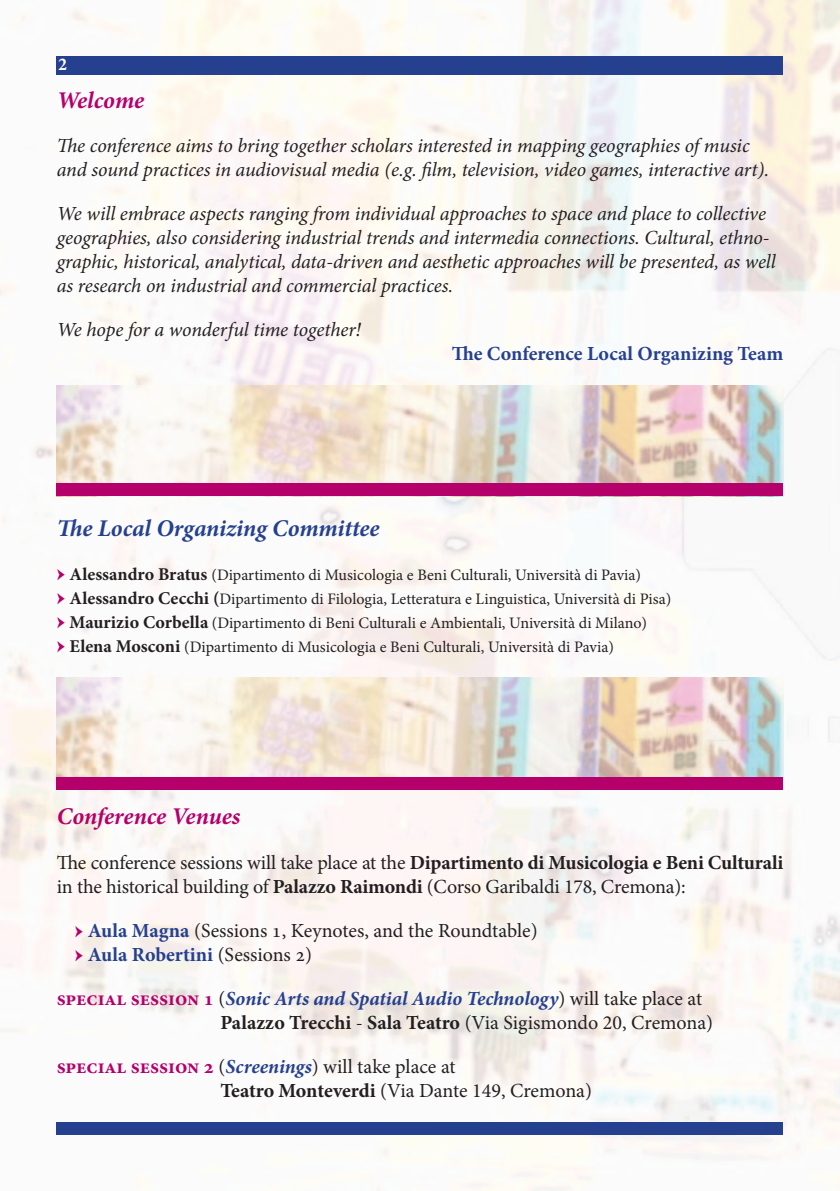
<style>
.page{position:relative;width:840px;height:1191px;background:#fff}
.page>*{position:absolute;margin:0;border:0;box-sizing:border-box;transform-origin:0 0}
.t1{font:italic 700 24px "Minion Pro";letter-spacing:-.005em;color:#25408f}
.t2{font:italic 700 24px "Minion Pro";letter-spacing:-.005em;color:#b5006c}
.t3{font:italic 20px/24px "Minion Pro";letter-spacing:-.01em;color:#231f20}
.t4{font:20px/24px "Minion Pro";letter-spacing:-.01em;color:#231f20}
.t5{font:700 20px "Minion Pro";color:#25408f}
.t6{font:700 18px "Minion Pro";color:#fff}
.t7{font:16px "Minion Pro";color:#231f20}
.s1{font-weight:700;font-size:20px;color:#b5006c}
.s2{font-weight:700;font-size:18px}
.s3{font-weight:700}
.s4{font-weight:700;color:#b5006c}
.s5{font-weight:700;color:#25408f}
.s6{color:#b5006c}
.s7{font-weight:400;color:#231f20}
.s8{font-weight:700;font-style:italic;color:#25408f}
</style>
<div class="page">
<img style="left:0;top:0;width:839px;height:1191px">
<div style="left:57px;top:57px;width:725px;height:18px;background:#25408f"></div>
<img style="left:57px;top:386px;width:725px;height:98px">
<div style="left:57px;top:1122px;width:725px;height:12px;background:#25408f"></div>
<img style="left:57px;top:677px;width:725px;height:100px">
<div style="left:57px;top:777px;width:725px;height:12px;background:#b5006c"></div>
<div style="left:57px;top:484px;width:725px;height:12px;background:#b5006c"></div>
<p class="t6" style="left:58px;top:51px;width:10px">2</p>
<p class="t2" style="left:57px;top:83px;width:89px">Welcome</p>
<p class="t3" style="left:57px;top:134px;width:713px">The conference aims to bring together scholars interested in mapping geographies of music and sound practices in audiovisual media (e.g. film, television, video games, interactive art).</p>
<p class="t3" style="left:57px;top:202px;width:720px">We will embrace aspects ranging from individual approaches to space and place to collective geographies, also considering industrial trends and intermedia connections. Cultural, ethno&shy;graphic, historical, analytical, data-driven and aesthetic approaches will be presented, as well as research on industrial and commercial practices.</p>
<p class="t3" style="left:57px;top:318px;width:305px">We hope for a wonderful time together!</p>
<p class="t5" style="left:451px;top:340px;width:333px">The Conference Local Organizing Team</p>
<p class="t1" style="left:57px;top:511px;width:324px">The Local Organizing Committee</p>
<p class="t7" style="left:57px;top:564px;width:585px"><span class="s1">→</span> <span class="s2">Alessandro Bratus</span> (Dipartimento di Musicologia e Beni Culturali, Università di Pavia)</p>
<p class="t7" style="left:57px;top:588px;width:615px"><span class="s1">→</span> <span class="s2">Alessandro Cecchi (</span>Dipartimento di Filologia, Letteratura e Linguistica, Università di Pisa)</p>
<p class="t7" style="left:57px;top:612px;width:591px"><span class="s1">→</span> <span class="s2">Maurizio Corbella</span> (Dipartimento di Beni Culturali e Ambientali, Università di Milano)</p>
<p class="t7" style="left:57px;top:636px;width:558px"><span class="s1">→</span> <span class="s2">Elena Mosconi</span> (Dipartimento di Musicologia e Beni Culturali, Università di Pavia)</p>
<p class="t2" style="left:57px;top:799px;width:185px">Conference Venues</p>
<p class="t4" style="left:57px;top:850px;width:727px">The conference sessions will take place at the <span class="s3">Dipartimento di Musicologia e Beni Culturali </span>in the historical building of <span class="s3">Palazzo Raimondi</span> (Corso Garibaldi 178, Cremona):</p>
<p class="t4" style="left:75px;top:918px;width:464px"><span class="s4">→</span> <span class="s5">Aula Magna</span> (Sessions 1, Keynotes, and the Roundtable)</p>
<p class="t5" style="left:75px;top:940px;width:238px"><span class="s6">→</span> Aula Robertini <span class="s7">(Sessions 2)</span></p>
<p class="t4" style="left:220px;top:986px;width:494px;text-indent:-163px"><span class="s4">special session 1</span> (<span class="s8">Sonic Arts and Spatial Audio Technology</span>) will take place at<br><span class="s3">Palazzo Trecchi</span> - <span class="s3">Sala Teatro</span> (Via Sigismondo 20, Cremona)</p>
<p class="t4" style="left:220px;top:1054px;width:373px;text-indent:-163px"><span class="s4">special session 2</span> (<span class="s8">Screenings</span>) will take place at<br><span class="s3">Teatro Monteverdi</span> (Via Dante 149, Cremona)</p>
</div>
